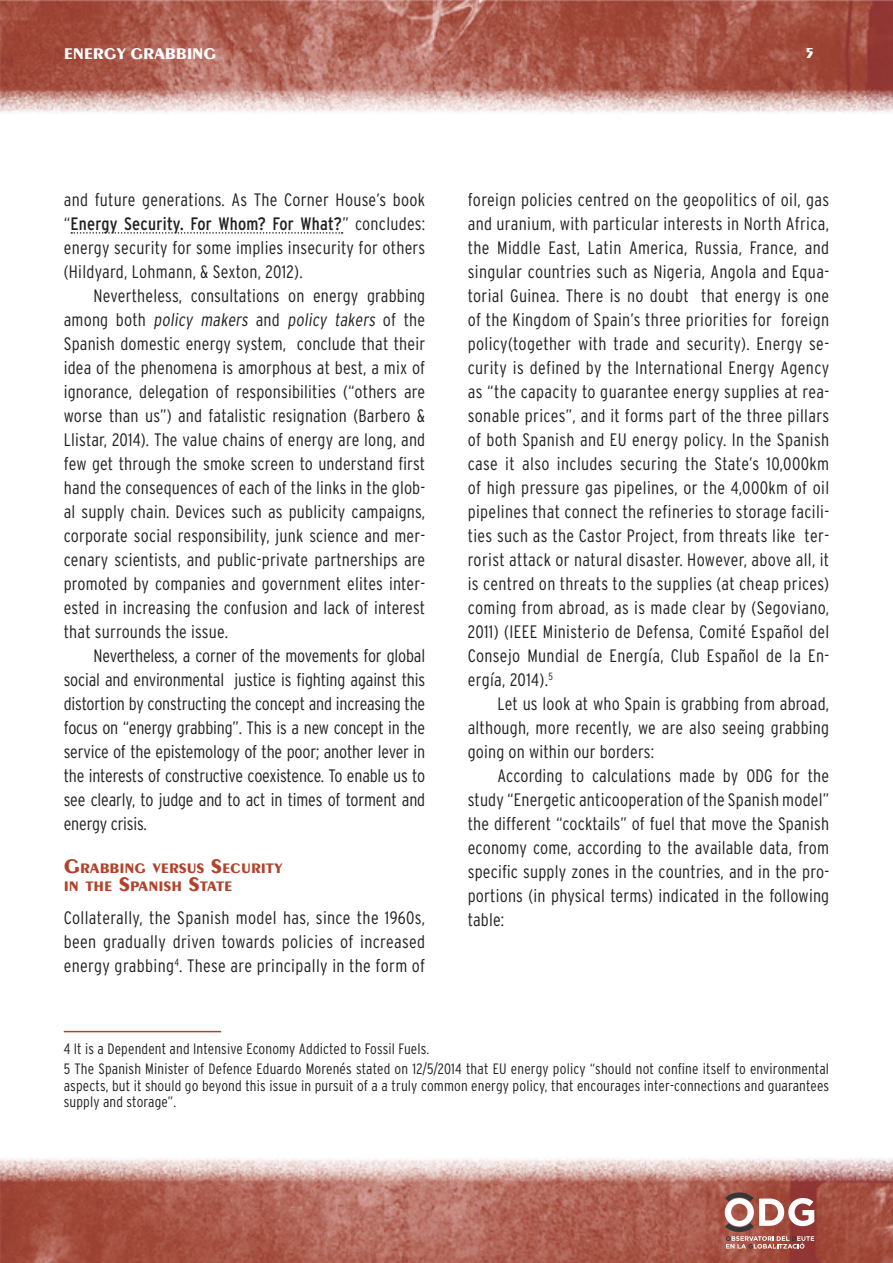
<style>
.page{position:relative;width:893px;height:1263px;background:#fff}
.page>*{position:absolute;margin:0;border:0;box-sizing:border-box;transform-origin:0 0}
.txt_n{font:300 condensed 18px/24px "Interstate";letter-spacing:.01em;color:#231f20;text-align:justify}
.txt_n1{font:300 condensed 18px/24px "Interstate";letter-spacing:.02em;color:#231f20;text-align:justify}
.t1{font:700 16.5px "Peignot";letter-spacing:-.01em;color:#fff}
.txt_n-2{font:300 condensed 15px/16.5px "Interstate";letter-spacing:.01em;color:#231f20;text-align:justify}
.t2{font:700 15px "Peignot";color:#fff}
.tit1{font:700 14.7px/18px "Peignot";color:#b3422a}
.s1{font-weight:400}
.s2{font-size:21px}
</style>
<div class="page">
<img style="left:0;top:1158px;width:893px;height:105px">
<img style="left:0;top:0;width:893px;height:113px">
<svg style="left:725px;top:1192px;width:89px;height:56px"></svg>
<svg style="left:71px;top:232px;width:272px;height:2px"></svg>
<hr style="left:64px;top:1031px;width:157px;height:1px;background:#b3422a">
<p class="t1" style="left:64px;top:44px;width:154px">ENERGY GRABBING</p>
<p class="t2" style="left:805px;top:44px;width:11px">5</p>
<p class="txt_n1" style="left:64px;top:187px;width:363px">and future generations. As The Corner House’s book “<span class="s1">Energy Security. For Whom? For What?</span>” concludes: energy security for some implies insecurity for others (Hildyard, Lohmann, &amp; Sexton, 2012).</p>
<p class="txt_n" style="left:64px;top:283px;width:363px;text-indent:30px">Nevertheless, consultations on energy grabbing a m o n g b ot h policy makers a n d policy takers of t h e Spanish domestic energy system, conclude that their idea of the phenomena is amorphous at best, a mix of ignorance, delegation of responsibilities (“others are worse than us”) and fatalistic resignation (Barbero &amp; Llistar, 2014). The value chains of energy are long, and few get through the smoke screen to understand first hand the consequences of each of the links in the glob&shy;al supply chain. Devices such as publicity campaigns, corporate social responsibility, junk science and mer&shy;cenary scientists, and public-private partnerships are promoted by companies and government elites inter&shy;ested in increasing the confusion and lack of interest that surrounds the issue.</p>
<p class="txt_n" style="left:64px;top:643px;width:363px;text-indent:30px">Nevertheless, a corner of the movements for global social and environmental justice is fighting against this distortion by constructing the concept and increasing the focus on “energy grabbing”. This is a new concept in the service of the epistemology of the poor; another lever in the interests of constructive coexistence. To enable us to see clearly, to judge and to act in times of torment and energy crisis.</p>
<p class="tit1" style="left:64px;top:860px;width:220px"><span class="s2">G</span>RABBING VERSUS <span class="s2">S</span>ECURITY<br>IN THE <span class="s2">S</span>PANISH <span class="s2">S</span>TATE</p>
<p class="txt_n1" style="left:64px;top:905px;width:363px">Collaterally, the Spanish model has, since the 1960s, been gradually driven towards policies of increased energy grabbing<sup>4</sup>. These are principally in the form of</p>
<p class="txt_n1" style="left:468px;top:187px;width:363px">foreign policies centred on the geopolitics of oil, gas and uranium, with particular interests in North Africa, the Middle East, Latin America, Russia, France, and singular countries such as Nigeria, Angola and Equa&shy;torial Guinea. There is no doubt that energy is one of the Kingdom of Spain’s three priorities for foreign policy(together with trade and security). Energy se&shy;curity is defined by the International Energy Agency as “the capacity to guarantee energy supplies at rea&shy;sonable prices”, and it forms part of the three pillars of both Spanish and EU energy policy. In the Spanish case it also includes securing the State’s 10,000km of high pressure gas pipelines, or the 4,000km of oil pipelines that connect the refineries to storage facili&shy;ties such as the Castor Project, from threats like ter&shy;rorist attack or natural disaster. However, above all, it is centred on threats to the supplies (at cheap prices) coming from abroad, as is made clear by (Segoviano, 2011) (IEEE Ministerio de Defensa, Comité Español del Consejo Mundial de Energía, Club Español de la En&shy;ergía, 2014).<sup>5</sup></p>
<p class="txt_n" style="left:468px;top:691px;width:363px;text-indent:30px">Let us look at who Spain is grabbing from abroad, although, more recently, we are also seeing grabbing going on within our borders:</p>
<p class="txt_n" style="left:468px;top:763px;width:363px;text-indent:30px">According to calculations made by ODG for the study “Energetic anticooperation of the Spanish model” the different “cocktails” of fuel that move the Spanish economy come, according to the available data, from specific supply zones in the countries, and in the pro&shy;portions (in physical terms) indicated in the following table:</p>
<p class="txt_n-2" style="left:64px;top:1040px;width:367px">4 It is a Dependent and Intensive Economy Addicted to Fossil Fuels.</p>
<p class="txt_n-2" style="left:64px;top:1061px;width:767px">5 The Spanish Minister of Defence Eduardo Morenés stated on 12/5/2014 that EU energy policy “should not confine itself to environmental aspects, but it should go beyond this issue in pursuit of a a truly common energy policy, that encourages inter-connections and guarantees supply and storage”.</p>
</div>
